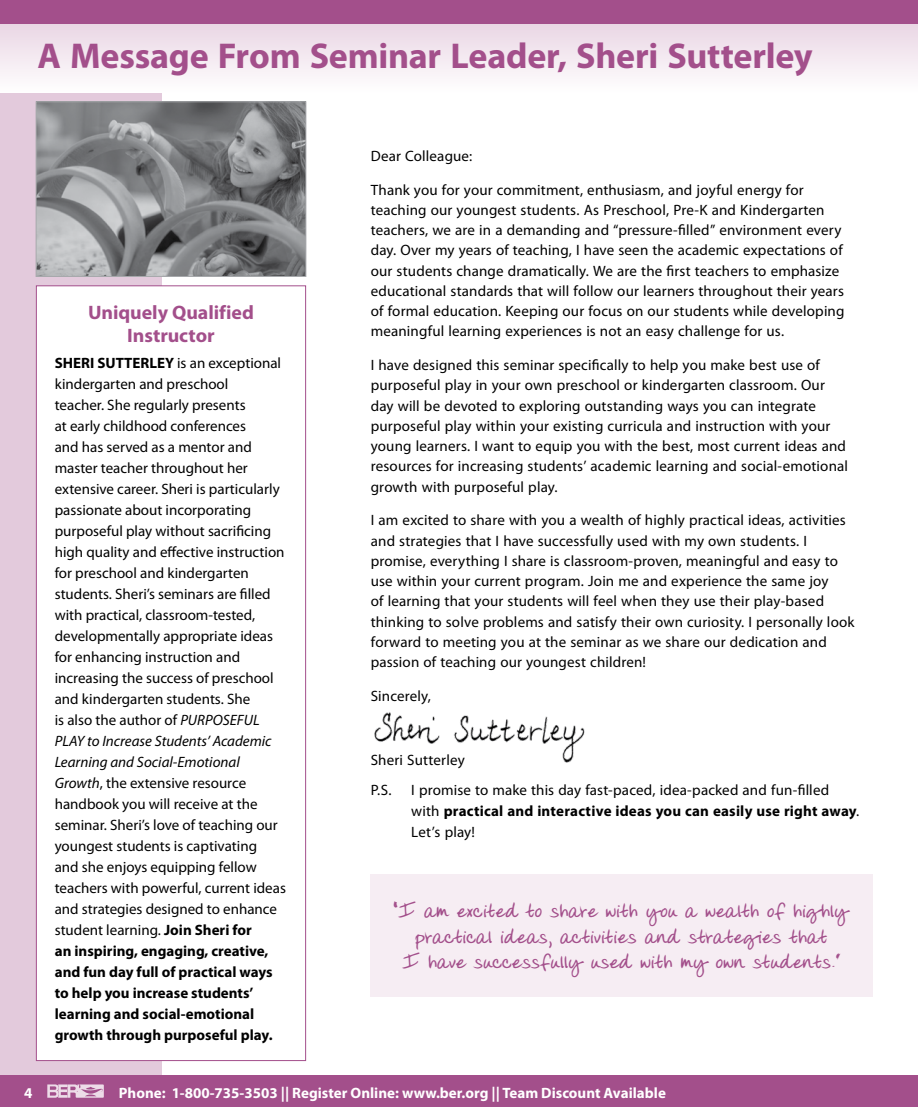
<style>
.page{position:relative;width:918px;height:1107px;background:#fff}
.page>*{position:absolute;margin:0;border:0;box-sizing:border-box;transform-origin:0 0}
.t1{font:700 36px "Myriad Pro";letter-spacing:-.005em;color:#a34f8b}
.t2{font:700 21px/25.2px "Donnys Hand";letter-spacing:.005em;color:#a34f8b;text-align:center}
.t3{font:700 19.5px/23.4px "Myriad Pro";letter-spacing:-.005em;color:#a34f8b;text-align:center}
.t4{font:15px/21px "Myriad Pro";letter-spacing:.005em;color:#000}
.t5{font:700 15px "Myriad Pro";color:#fff}
.s1{font-weight:700}
.s2{font-style:italic}
</style>
<div class="page">
<div style="left:0;top:0;width:162px;height:1107px;background:#e3cadc"></div>
<div style="left:0;top:1076px;width:918px;height:31px;background:#a34f8b"></div>
<svg style="left:47px;top:1084px;width:57px;height:14px"></svg>
<svg style="left:0;top:24px;width:918px;height:68px"></svg>
<div style="left:0;top:0;width:918px;height:24px;background:#a34f8b"></div>
<img style="left:374px;top:712px;width:211px;height:51px">
<div style="left:36px;top:286px;width:270px;height:775px;background:#fff"></div>
<div style="left:371px;top:874px;width:502px;height:123px;background:#f6edf3"></div>
<img style="left:38px;top:104px;width:266px;height:171px">
<div style="left:36px;top:102px;width:270px;height:175px;border:1px solid #a7a9ac"></div>
<h1 class="t1" style="left:38px;top:32px;width:777px">A Message From Seminar Leader, Sheri Sutterley</h1>
<h3 class="t3" style="left:88px;top:300px;width:167px">Uniquely Qualified<br>Instructor</h3>
<p class="t4" style="left:55px;top:352px;width:233px"><span class="s1">SHERI SUTTERLEY</span> is an exceptional kindergarten and preschool<br>teacher. She regularly presents<br>at early childhood conferences<br>and has served as a mentor and master teacher throughout her extensive career. Sheri is particularly passionate about incorporating purposeful play without sacrificing high quality and effective instruction for preschool and kindergarten students. Sheri’s seminars are filled with practical, classroom-tested, developmentally appropriate ideas for enhancing instruction and increasing the success of preschool and kindergarten students. She<br>is also the author of <span class="s2">PURPOSEFUL PLAY to Increase Students’ Academic Learning and Social-Emotional Growth</span>, the extensive resource handbook you will receive at the seminar. Sheri’s love of teaching our youngest students is captivating<br>and she enjoys equipping fellow teachers with powerful, current ideas and strategies designed to enhance student learning. <span class="s1">Join Sheri for<br>an inspiring, engaging, creative, and fun day full of practical ways to help you increase students’ learning and social-emotional growth through purposeful play.</span></p>
<p class="t4" style="left:371px;top:145px;width:103px">Dear Colleague:</p>
<p class="t4" style="left:371px;top:179px;width:475px;line-height:20.2px">Thank you for your commitment, enthusiasm, and joyful energy for teaching our youngest students. As Preschool, Pre-K and Kindergarten teachers, we are in a demanding and “pressure-filled” environment every day. Over my years of teaching, I have seen the academic expectations of our students change dramatically. We are the first teachers to emphasize educational standards that will follow our learners throughout their years of formal education. Keeping our focus on our students while developing meaningful learning experiences is not an easy challenge for us.</p>
<p class="t4" style="left:371px;top:355px;width:479px;line-height:20.2px">I have designed this seminar specifically to help you make best use of purposeful play in your own preschool or kindergarten classroom. Our day will be devoted to exploring outstanding ways you can integrate purposeful play within your existing curricula and instruction with your young learners. I want to equip you with the best, most current ideas and resources for increasing students’ academic learning and social-emotional growth with purposeful play.</p>
<p class="t4" style="left:371px;top:510px;width:485px;line-height:20.2px">I am excited to share with you a wealth of highly practical ideas, activities and strategies that I have successfully used with my own students. I promise, everything I share is classroom-proven, meaningful and easy to use within your current program. Join me and experience the same joy<br>of learning that your students will feel when they use their play-based thinking to solve problems and satisfy their own curiosity. I personally look forward to meeting you at the seminar as we share our dedication and passion of teaching our youngest children!</p>
<p class="t4" style="left:371px;top:685px;width:62px">Sincerely,</p>
<p class="t4" style="left:371px;top:744px;width:95px;line-height:30px">Sheri Sutterley<br>P.S.</p>
<p class="t4" style="left:411px;top:779px;width:450px">I promise to make this day fast-paced, idea-packed and fun-filled with <span class="s1">practical and interactive ideas you can easily use right away</span>.<br>Let’s play!</p>
<h2 class="t2" style="left:394px;top:900px;width:456px">“I am excited to share with you a wealth of highly practical ideas, activities and strategies that<br>I have successfully used with my own students.”</h2>
<p class="t5" style="left:24px;top:1083px;width:10px">4</p>
<p class="t5" style="left:119px;top:1083px;width:549px">Phone: 1-800-735-3503 || Register Online: www.ber.org || Team Discount Available</p>
</div>
